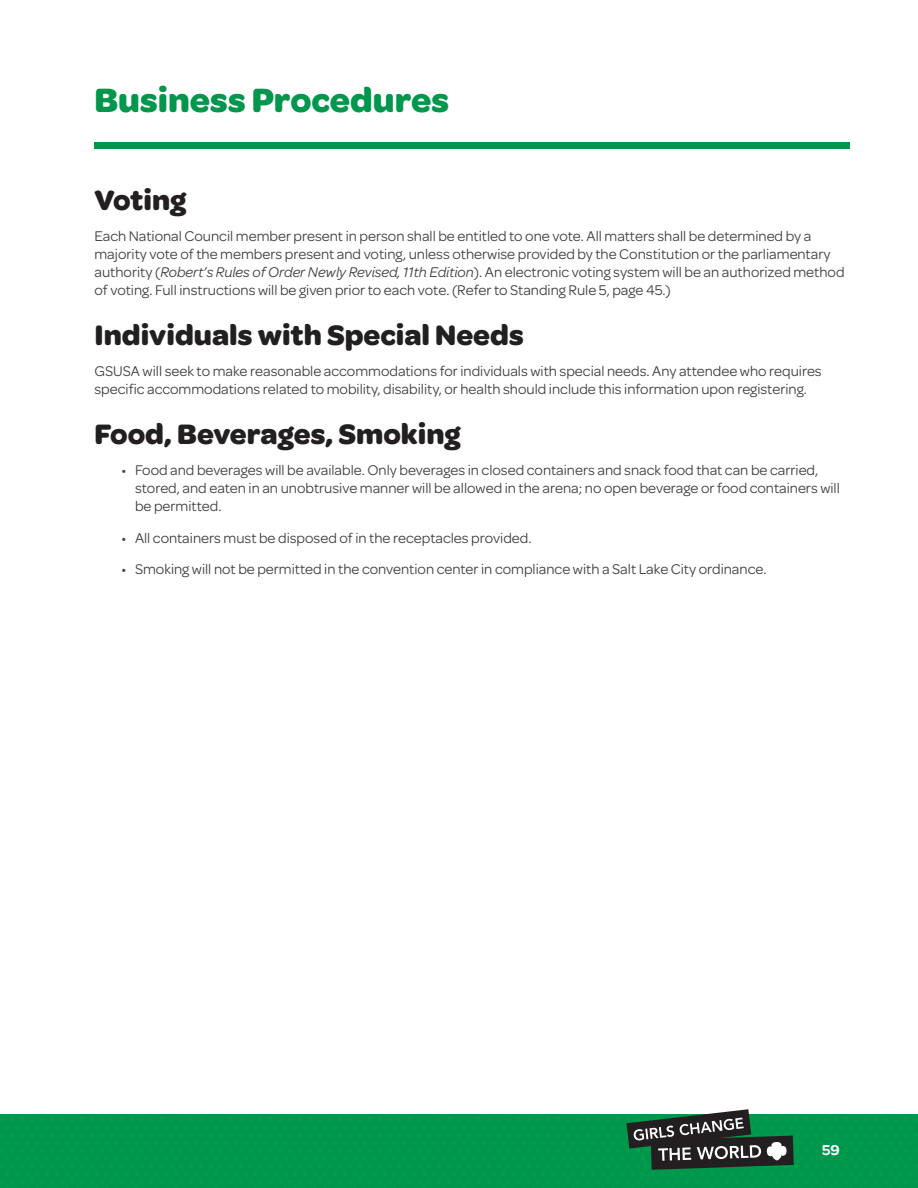
<style>
.page{position:relative;width:918px;height:1188px;background:#fff}
.page>*{position:absolute;margin:0;border:0;box-sizing:border-box;transform-origin:0 0}
.t1{font:700 36px "Omnes Girl Scouts";color:#00964c}
.t2{font:700 30px "Omnes Girl Scouts";color:#231f20}
.t3{font:600 15.3px "Omnes Girl Scouts";color:#fff}
.t4{font:15px/18px "Omnes Girl Scouts";color:#3e3e3f}
.s1{font-style:italic}
</style>
<div class="page">
<div style="left:0;top:1115px;width:918px;height:73px;background:#00964c"></div>
<svg style="left:626px;top:1109px;width:168px;height:61px"></svg>
<div style="left:94px;top:142px;width:756px;height:6px;background:#00964c"></div>
<h1 class="t1" style="left:94px;top:73px;width:356px">Business Procedures</h1>
<h2 class="t2" style="left:94px;top:178px;width:93px">Voting</h2>
<p class="t4" style="left:94px;top:227px;width:752px">Each National Council member present in person shall be entitled to one vote. All matters shall be determined by a majority vote of the members present and voting, unless otherwise provided by the Constitution or the parliamentary authority (<span class="s1">Robert’s Rules of Order Newly Revised, 11th Edition</span>). An electronic voting system will be an authorized method of voting. Full instructions will be given prior to each vote. (Refer to Standing Rule 5, page 45.)</p>
<h2 class="t2" style="left:94px;top:313px;width:431px">Individuals with Special Needs</h2>
<p class="t4" style="left:94px;top:362px;width:729px">GSUSA will seek to make reasonable accommodations for individuals with special needs. Any attendee who requires specific accommodations related to mobility, disability, or health should include this information upon registering.</p>
<h2 class="t2" style="left:94px;top:412px;width:368px">Food, Beverages, Smoking</h2>
<p class="t4" style="left:135px;top:461px;width:706px;text-indent:-14px">• Food and beverages will be available. Only beverages in closed containers and snack food that can be carried, stored, and eaten in an unobtrusive manner will be allowed in the arena; no open beverage or food containers will be permitted.</p>
<p class="t4" style="left:122px;top:528px;width:412px">• All containers must be disposed of in the receptacles provided.</p>
<p class="t4" style="left:122px;top:560px;width:647px">• Smoking will not be permitted in the convention center in compliance with a Salt Lake City ordinance.</p>
<p class="t3" style="left:822px;top:1139px;width:19px">59</p>
</div>
